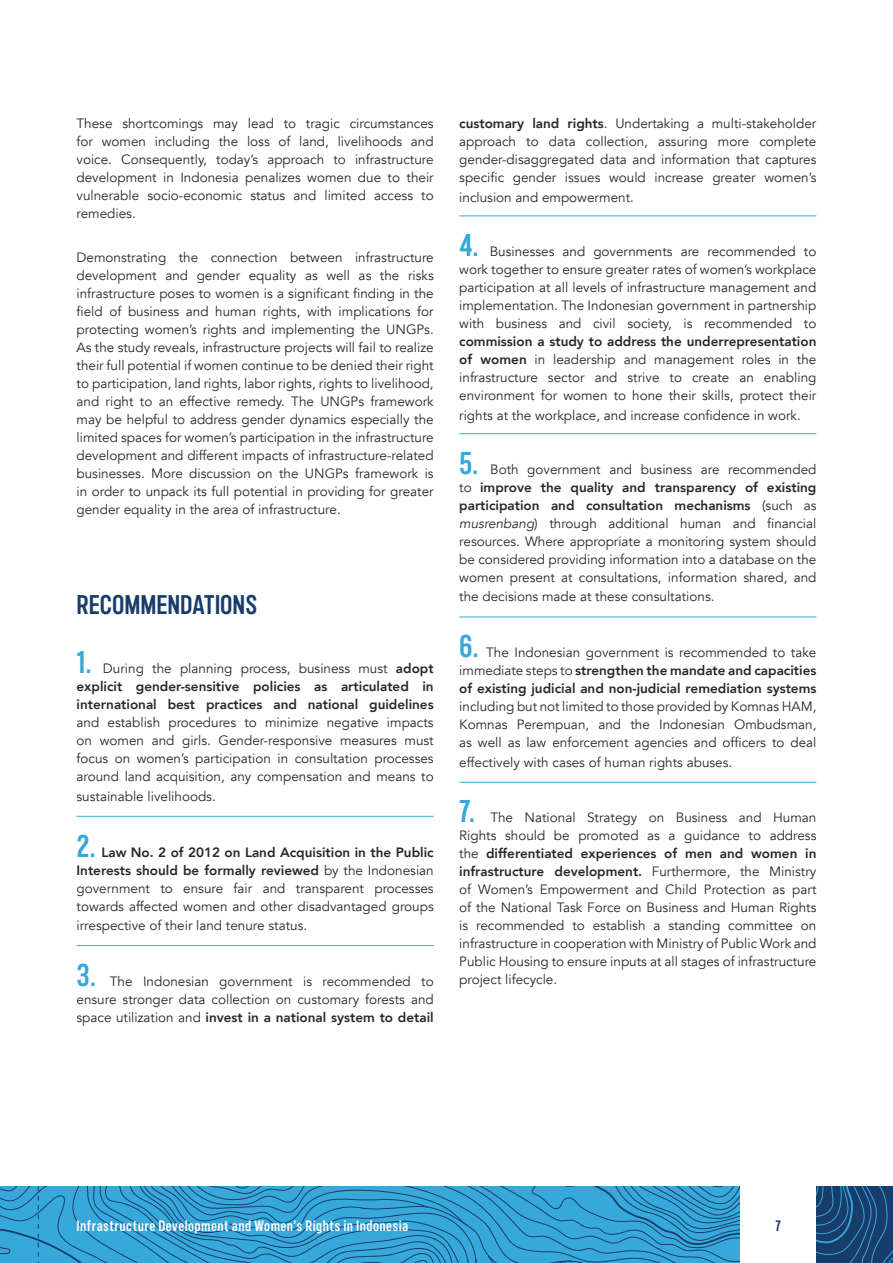
<style>
.page{position:relative;width:893px;height:1263px;background:#fff}
.page>*{position:absolute;margin:0;border:0;box-sizing:border-box;transform-origin:0 0}
.t1{font:700 31.5px "Marsden Cm Semi";color:#37a8da}
.t2{font:700 31.5px "Marsden Cm Semi";color:#38a8d8}
.t3{font:700 27px "Marsden Cm Semi";letter-spacing:-.005em;color:#183d6b}
.t4{font:700 15px "Marsden Cm Semi";letter-spacing:.03em;color:#fff}
.t5{font:700 15px "Marsden Cm Semi";color:#183d6b}
.t6{font:13.5px/18px "Avenir";color:#292829;text-align:justify}
.t7{font:800 13.5px/18px "Avenir";color:#292829;text-align:justify}
.s1{color:#37a8da}
.s2{font-weight:400}
.s3{font-weight:800}
.s4{font-style:italic}
</style>
<div class="page">
<hr style="left:77px;top:816px;width:357px;height:1px;background:#37a8da">
<hr style="left:77px;top:945px;width:357px;height:1px;background:#37a8da">
<hr style="left:459px;top:216px;width:357px;height:1px;background:#37a8da">
<hr style="left:459px;top:433px;width:357px;height:1px;background:#37a8da">
<hr style="left:459px;top:617px;width:357px;height:1px;background:#37a8da">
<hr style="left:459px;top:782px;width:357px;height:1px;background:#37a8da">
<svg style="left:0;top:1186px;width:740px;height:77px;background:#329acb"></svg>
<svg style="left:816px;top:1186px;width:77px;height:77px;background:#1b4978"></svg>
<p class="t6" style="left:77px;top:115px;width:359px">These shortcomings may lead to tragic circumstances for women including the loss of land, livelihoods and voice. Consequently, today’s approach to infrastructure development in Indonesia penalizes women due to their vulnerable socio-economic status and limited access to remedies.</p>
<p class="t6" style="left:77px;top:248px;width:359px">Demonstrating the connection between infrastructure development and gender equality as well as the risks infrastructure poses to women is a significant finding in the field of business and human rights, with implications for protecting women’s rights and implementing the UNGPs.<br>As the study reveals, infrastructure projects will fail to realize their full potential if women continue to be denied their right to participation, land rights, labor rights, rights to livelihood, and right to an effective remedy. The UNGPs framework may be helpful to address gender dynamics especially the limited spaces for women’s participation in the infrastructure development and different impacts of infrastructure-related businesses. More discussion on the UNGPs framework is in order to unpack its full potential in providing for greater gender equality in the area of infrastructure.</p>
<h2 class="t3" style="left:77px;top:591px;width:182px">RECOMMENDATIONS</h2>
<h1 class="t2" style="left:77px;top:646px;width:17px">1<span class="s1">.</span></h1>
<p class="t7" style="left:77px;top:659px;width:359px;text-indent:26px"><span class="s2">During the planning process, business must</span> adopt explicit gender-sensitive policies as articulated in international best practices and national guidelines</p>
<p class="t6" style="left:77px;top:714px;width:359px">and establish procedures to minimize negative impacts on women and girls. Gender-responsive measures must focus on women’s participation in consultation processes around land acquisition, any compensation and means to</p>
<p class="t6" style="left:77px;top:787px;width:141px">sustainable livelihoods.</p>
<h1 class="t1" style="left:77px;top:829px;width:21px">2.</h1>
<p class="t6" style="left:77px;top:843px;width:359px;text-indent:25px"><span class="s3">Law No. 2 of 2012 on Land Acquisition in the Public Interests should be formally reviewed</span> by the Indonesian government to ensure fair and transparent processes towards affected women and other disadvantaged groups</p>
<p class="t6" style="left:77px;top:916px;width:232px">irrespective of their land tenure status.</p>
<h1 class="t1" style="left:77px;top:958px;width:21px">3.</h1>
<p class="t6" style="left:77px;top:972px;width:359px;text-indent:33px">The Indonesian government is recommended to ensure stronger data collection on customary forests and space utilization and <span class="s3">invest in a national system to detail</span></p>
<p class="t6" style="left:459px;top:115px;width:359px"><span class="s3">customary land rights</span>. Undertaking a multi-stakeholder approach to data collection, assuring more complete gender-disaggregated data and information that captures specific gender issues would increase greater women’s</p>
<p class="t6" style="left:459px;top:188px;width:176px">inclusion and empowerment.</p>
<h1 class="t1" style="left:459px;top:229px;width:21px">4.</h1>
<p class="t6" style="left:459px;top:243px;width:359px;text-indent:30px">Businesses and governments are recommended to work together to ensure greater rates of women’s workplace participation at all levels of infrastructure management and implementation. The Indonesian government in partnership with business and civil society, is recommended to</p>
<p class="t6" style="left:459px;top:333px;width:359px"><span class="s3">commission a study to address the underrepresentation of women</span> in leadership and management roles in the infrastructure sector and strive to create an enabling environment for women to hone their skills, protect their</p>
<p class="t6" style="left:459px;top:406px;width:343px">rights at the workplace, and increase confidence in work.</p>
<h1 class="t1" style="left:459px;top:447px;width:21px">5.</h1>
<p class="t6" style="left:459px;top:460px;width:359px;text-indent:31px">Both government and business are recommended to <span class="s3">improve the quality and transparency of existing participation and consultation mechanisms</span> (such as <span class="s4">musrenbang</span>) through additional human and financial resources. Where appropriate a monitoring system should be considered providing information into a database on the women present at consultations, information shared, and</p>
<p class="t6" style="left:459px;top:588px;width:257px">the decisions made at these consultations.</p>
<h1 class="t1" style="left:459px;top:630px;width:21px">6.</h1>
<p class="t7" style="left:459px;top:643px;width:359px;text-indent:27px"><span class="s2">The Indonesian government is recommended to take immediate steps to</span> strengthen the mandate and capacities of existing judicial and non-judicial remediation systems</p>
<p class="t6" style="left:459px;top:698px;width:359px">including but not limited to those provided by Komnas HAM, Komnas Perempuan, and the Indonesian Ombudsman, as well as law enforcement agencies and officers to deal</p>
<p class="t6" style="left:459px;top:753px;width:275px">effectively with cases of human rights abuses.</p>
<h1 class="t1" style="left:459px;top:795px;width:17px">7.</h1>
<p class="t6" style="left:459px;top:809px;width:359px;text-indent:31px">The National Strategy on Business and Human Rights should be promoted as a guidance to address the <span class="s3">differentiated experiences of men and women in infrastructure development.</span> Furthermore, the Ministry of Women’s Empowerment and Child Protection as part of the National Task Force on Business and Human Rights is recommended to establish a standing committee on infrastructure in cooperation with Ministry of Public Work and Public Housing to ensure inputs at all stages of infrastructure project lifecycle.</p>
<p class="t4" style="left:77px;top:1218px;width:333px">Infrastructure Development and Women’s Rights in Indonesia</p>
<p class="t5" style="left:775px;top:1218px;width:7px">7</p>
</div>
